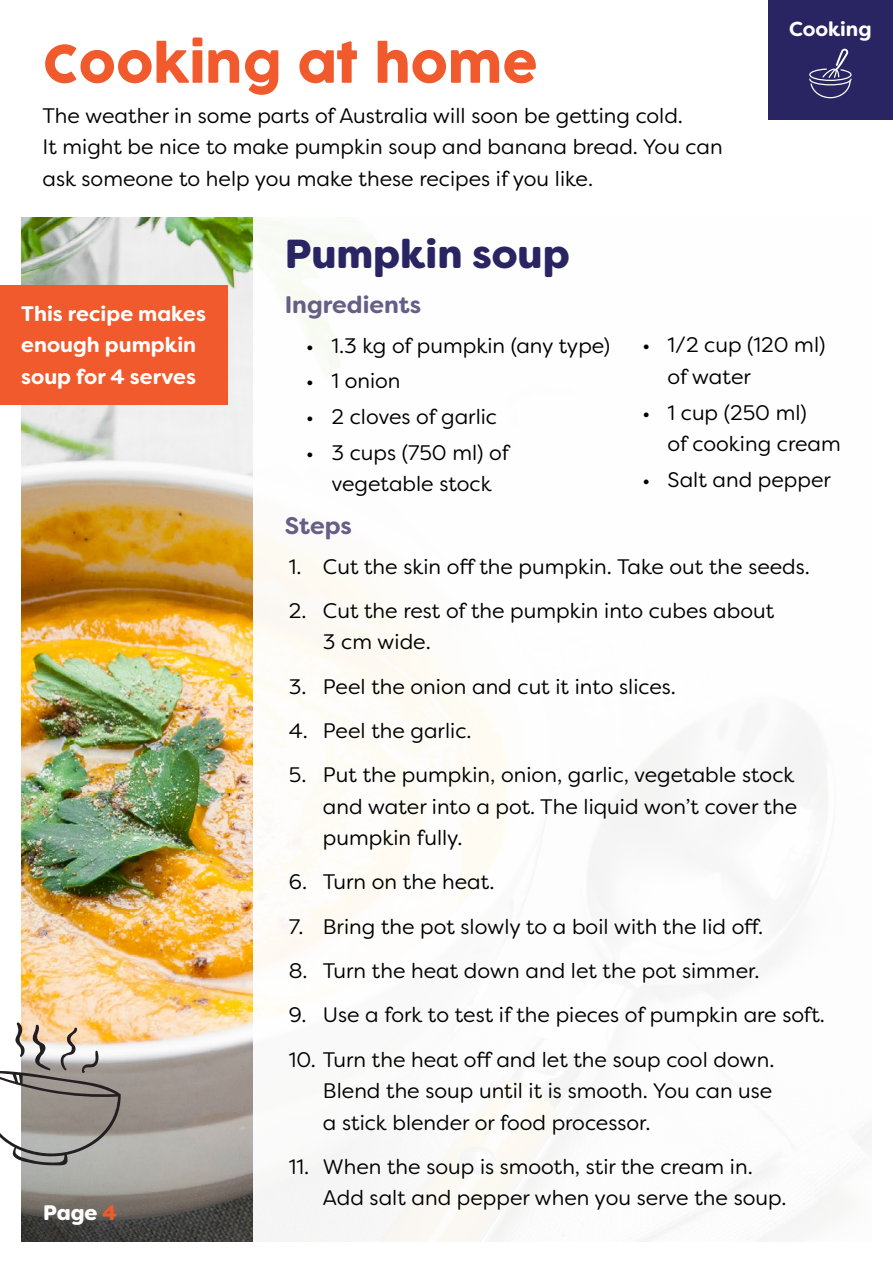
<style>
.page{position:relative;width:893px;height:1263px;background:#fff}
.page>*{position:absolute;margin:0;border:0;box-sizing:border-box;transform-origin:0 0}
.Heading_2{font:51px "Cocogoose Pro";color:#f15a2c}
.Heading_3{font:900 40.5px "Filson Soft";color:#292562}
.Heading_4{font:700 24px "Filson Soft";color:#665e87}
.t1{font:21px/31.5px "Filson Soft";color:#000}
.t2{font:700 21px/31.5px "Filson Soft";color:#fff}
.t3{font:900 21px "Filson Soft";color:#fff}
.t4{font:700 20.25px "Filson Soft";color:#fff}
.s1{color:#f15a29}
</style>
<div class="page">
<img style="left:21px;top:218px;width:232px;height:1024px">
<div style="left:768px;top:0;width:125px;height:119px;background:#292562"></div>
<div style="left:0;top:285px;width:227px;height:120px;background:#f15a2c"></div>
<svg style="left:0;top:1022px;width:121px;height:144px"></svg>
<svg style="left:809px;top:48px;width:43px;height:50px"></svg>
<h2 class="Heading_2" style="left:43px;top:33px;width:497px">Cooking at home</h2>
<p class="t1" style="left:43px;top:100px;width:682px">The weather in some parts of Australia will soon be getting cold.<br>It might be nice to make pumpkin soup and banana bread. You can ask someone to help you make these recipes if you like.</p>
<h3 class="Heading_3" style="left:285px;top:228px;width:287px">Pumpkin soup</h3>
<p class="t4" style="left:789px;top:16px;width:84px">Cooking</p>
<p class="t2" style="left:21px;top:298px;width:186px">This recipe makes enough pumpkin soup for 4 serves</p>
<p class="t3" style="left:43px;top:1199px;width:75px">Page <span class="s1">4</span></p>
<h4 class="Heading_4" style="left:285px;top:289px;width:138px">Ingredients</h4>
<p class="t1" style="left:306px;top:329px;width:306px">• 1.3 kg of pumpkin (any type)</p>
<p class="t1" style="left:306px;top:365px;width:96px">• 1 onion</p>
<p class="t1" style="left:306px;top:401px;width:193px">• 2 cloves of garlic</p>
<p class="t1" style="left:306px;top:437px;width:205px;text-align:center">• 3 cups (750 ml) of vegetable stock</p>
<p class="t1" style="left:668px;top:329px;width:159px;text-indent:-26px">• 1/2 cup (120 ml) of water</p>
<p class="t1" style="left:668px;top:396px;width:175px;text-indent:-26px">• 1 cup (250 ml)<br>of cooking cream</p>
<p class="t1" style="left:642px;top:464px;width:190px">• Salt and pepper</p>
<h4 class="Heading_4" style="left:285px;top:510px;width:69px">Steps</h4>
<p class="t1" style="left:289px;top:550px;width:522px">1. Cut the skin off the pumpkin. Take out the seeds.</p>
<p class="t1" style="left:323px;top:595px;width:453px;text-indent:-34px">2. Cut the rest of the pumpkin into cubes about<br>3 cm wide.</p>
<p class="t1" style="left:289px;top:670px;width:389px">3. Peel the onion and cut it into slices.</p>
<p class="t1" style="left:289px;top:715px;width:184px">4. Peel the garlic.</p>
<p class="t1" style="left:323px;top:759px;width:476px;text-indent:-34px">5. Put the pumpkin, onion, garlic, vegetable stock and water into a pot. The liquid won’t cover the pumpkin fully.</p>
<p class="t1" style="left:289px;top:866px;width:207px">6. Turn on the heat.</p>
<p class="t1" style="left:289px;top:910px;width:476px">7. Bring the pot slowly to a boil with the lid off.</p>
<p class="t1" style="left:289px;top:955px;width:472px">8. Turn the heat down and let the pot simmer.</p>
<p class="t1" style="left:289px;top:999px;width:538px">9. Use a fork to test if the pieces of pumpkin are soft.</p>
<p class="t1" style="left:323px;top:1043px;width:453px;text-align:justify;text-indent:-34px">10. Turn the heat off and let the soup cool down.<br>Blend the soup until it is smooth. You can use a stick blender or food processor.</p>
<p class="t1" style="left:323px;top:1150px;width:465px;text-indent:-34px">11. When the soup is smooth, stir the cream in.<br>Add salt and pepper when you serve the soup.</p>
</div>
